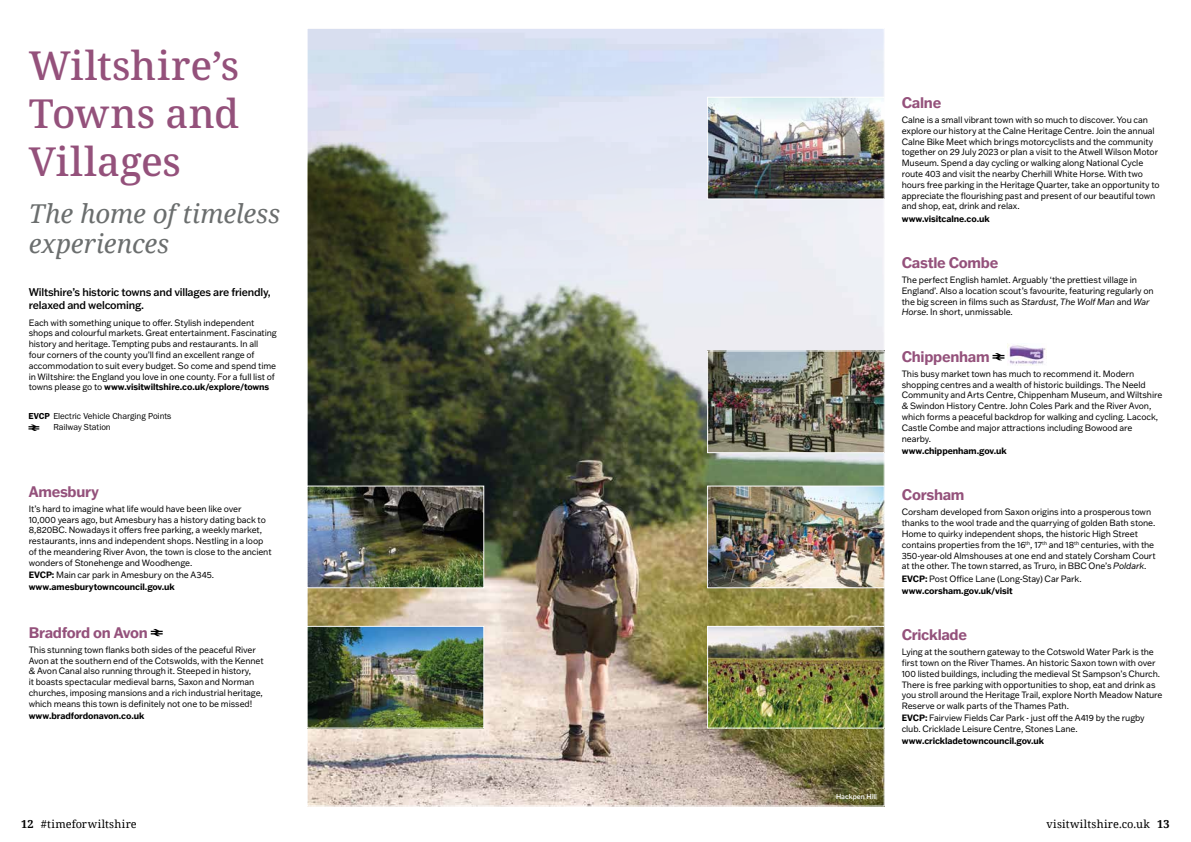
<style>
.page{position:relative;width:1191px;height:842px;background:#fff}
.page>*{position:absolute;margin:0;border:0;box-sizing:border-box;transform-origin:0 0}
.t1{font:500 40px/48px "Noto Serif";color:#94517b;text-align:justify}
.t2{font:italic 26px/30px "Noto Serif";letter-spacing:-.005em;color:#6b6e6e}
.t3{font:700 15px "Franklin Gothic ATF";letter-spacing:-.02em;color:#94517b;scale:.95 1}
.t4{font:500 11px/13.2px "Franklin Gothic ATF";letter-spacing:-.02em;color:#000;scale:.95 1}
.t5{font:11px "Noto Serif";letter-spacing:.025em;color:#000}
.t6{font:9px/10.8px "Franklin Gothic ATF";letter-spacing:-.01em;color:#000;scale:.95 1}
.t7{font:700 9px/12.2px "Franklin Gothic ATF";letter-spacing:-.005em;color:#000;scale:.95 1}
.t8{font:9px/11px "Franklin Gothic FS";letter-spacing:-.005em;color:#000}
.t9{font:500 7px "Franklin Gothic ATF";color:#fff;scale:.95 1}
.s1{font-weight:700}
.s2{font-weight:600}
.s3{font-weight:400}
.s4{font-style:italic}
</style>
<div class="page">
<img style="left:309px;top:30px;width:573px;height:774px">
<img style="left:309px;top:488px;width:173px;height:98px">
<div style="left:307px;top:486px;width:177px;height:102px;border:1px solid #fff"></div>
<img style="left:709px;top:488px;width:173px;height:98px">
<div style="left:707px;top:486px;width:177px;height:102px;border:1px solid #fff"></div>
<img style="left:709px;top:628px;width:173px;height:99px">
<div style="left:707px;top:626px;width:177px;height:103px;border:1px solid #fff"></div>
<svg style="left:151px;top:629px;width:12px;height:7px"></svg>
<img style="left:309px;top:628px;width:173px;height:99px">
<div style="left:307px;top:626px;width:177px;height:103px;border:1px solid #fff"></div>
<img style="left:709px;top:99px;width:173px;height:98px">
<div style="left:707px;top:97px;width:177px;height:102px;border:1px solid #fff"></div>
<img style="left:709px;top:352px;width:173px;height:99px">
<div style="left:707px;top:350px;width:177px;height:103px;border:1px solid #fff"></div>
<svg style="left:992px;top:353px;width:12px;height:7px"></svg>
<img style="left:1007px;top:344px;width:40px;height:22px">
<h1 class="t1" style="left:29px;top:42px;width:212px">Wiltshire’s Towns and Villages</h1>
<h2 class="t2" style="left:29px;top:197px;width:253px">The home of timeless experiences</h2>
<p class="t4" style="left:29px;top:285px;width:256px">Wiltshire’s historic towns and villages are friendly, relaxed and welcoming.</p>
<p class="t6" style="left:29px;top:317px;width:263px">Each with something unique to offer. Stylish independent shops and colourful markets. Great entertainment. Fascinating history and heritage. Tempting pubs and restaurants. In all four corners of the county you’ll find an excellent range of accommodation to suit every budget. So come and spend time in Wiltshire: the England you love in one county. For a full list of towns please go to <span class="s1">www.visitwiltshire.co.uk/explore/towns</span></p>
<p class="t8" style="left:53px;top:411px;width:119px;text-indent:-25px"><span class="s2">EVCP</span> Electric Vehicle Charging Points<br>Railway Station</p>
<h3 class="t3" style="left:29px;top:481px;width:75px">Amesbury</h3>
<p class="t6" style="left:29px;top:503px;width:257px">It’s hard to imagine what life would have been like over<br>10,000 years ago, but Amesbury has a history dating back to 8,820BC. Nowadays it offers free parking, a weekly market, restaurants, inns and independent shops. Nestling in a loop of the meandering River Avon, the town is close to the ancient wonders of Stonehenge and Woodhenge.</p>
<p class="t7" style="left:29px;top:568px;width:197px">EVCP: <span class="s3">Main car park in Amesbury on the A345. </span>www.amesburytowncouncil.gov.uk</p>
<h3 class="t3" style="left:29px;top:622px;width:127px">Bradford on Avon</h3>
<p class="t6" style="left:29px;top:644px;width:249px">This stunning town flanks both sides of the peaceful River Avon at the southern end of the Cotswolds, with the Kennet &amp; Avon Canal also running through it. Steeped in history,<br>it boasts spectacular medieval barns, Saxon and Norman churches, imposing mansions and a rich industrial heritage, which means this town is definitely not one to be missed!</p>
<p class="t7" style="left:29px;top:709px;width:123px">www.bradfordonavon.co.uk</p>
<p class="t9" style="left:836px;top:791px;width:45px">Hackpen Hill</p>
<h3 class="t3" style="left:901px;top:93px;width:43px">Calne</h3>
<p class="t6" style="left:901px;top:114px;width:273px">Calne is a small vibrant town with so much to discover. You can explore our history at the Calne Heritage Centre. Join the annual Calne Bike Meet which brings motorcyclists and the community together on 29 July 2023 or plan a visit to the Atwell Wilson Motor Museum. Spend a day cycling or walking along National Cycle route 403 and visit the nearby Cherhill White Horse. With two hours free parking in the Heritage Quarter, take an opportunity to appreciate the flourishing past and present of our beautiful town and shop, eat, drink and relax.</p>
<p class="t7" style="left:901px;top:212px;width:94px">www.visitcalne.co.uk</p>
<h3 class="t3" style="left:901px;top:253px;width:103px">Castle Combe</h3>
<p class="t6" style="left:901px;top:274px;width:267px">The perfect English hamlet. Arguably ‘the prettiest village in England’. Also a location scout’s favourite, featuring regularly on the big screen in films such as <span class="s4">Stardust</span>, <span class="s4">The Wolf Man</span> and <span class="s4">War Horse</span>. In short, unmissable.</p>
<h3 class="t3" style="left:901px;top:346px;width:94px">Chippenham</h3>
<p class="t6" style="left:901px;top:368px;width:276px">This busy market town has much to recommend it. Modern shopping centres and a wealth of historic buildings. The Neeld Community and Arts Centre, Chippenham Museum, and Wiltshire &amp; Swindon History Centre. John Coles Park and the River Avon, which forms a peaceful backdrop for walking and cycling. Lacock, Castle Combe and major attractions including Bowood are nearby.</p>
<p class="t7" style="left:901px;top:444px;width:112px">www.chippenham.gov.uk</p>
<h3 class="t3" style="left:901px;top:485px;width:68px">Corsham</h3>
<p class="t6" style="left:901px;top:506px;width:269px">Corsham developed from Saxon origins into a prosperous town thanks to the wool trade and the quarrying of golden Bath stone.<br>Home to quirky independent shops, the historic High Street contains properties from the 16<sup>th</sup>, 17<sup>th</sup> and 18<sup>th</sup> centuries, with the 350-year-old Almshouses at one end and stately Corsham Court at the other. The town starred, as Truro, in BBC One’s <span class="s4">Poldark</span>.</p>
<p class="t6" style="left:901px;top:572px;width:191px;line-height:12.2px"><span class="s1">EVCP:</span> Post Office Lane (Long-Stay) Car Park. <span class="s1">www.corsham.gov.uk/visit</span></p>
<h3 class="t3" style="left:901px;top:625px;width:70px">Cricklade</h3>
<p class="t6" style="left:901px;top:646px;width:276px">Lying at the southern gateway to the Cotswold Water Park is the first town on the River Thames. An historic Saxon town with over 100 listed buildings, including the medieval St Sampson’s Church.<br>There is free parking with opportunities to shop, eat and drink as you stroll around the Heritage Trail, explore North Meadow Nature Reserve or walk parts of the Thames Path.</p>
<p class="t6" style="left:901px;top:712px;width:257px"><span class="s1">EVCP:</span> Fairview Fields Car Park - just off the A419 by the rugby club. Cricklade Leisure Centre, Stones Lane.</p>
<p class="t7" style="left:901px;top:735px;width:151px">www.crickladetowncouncil.gov.uk</p>
<p class="t5" style="left:21px;top:816px;width:117px"><span class="s1">12</span> #timeforwiltshire</p>
<p class="t5" style="left:1046px;top:816px;width:125px">visitwiltshire.co.uk <span class="s1">13</span></p>
</div>
